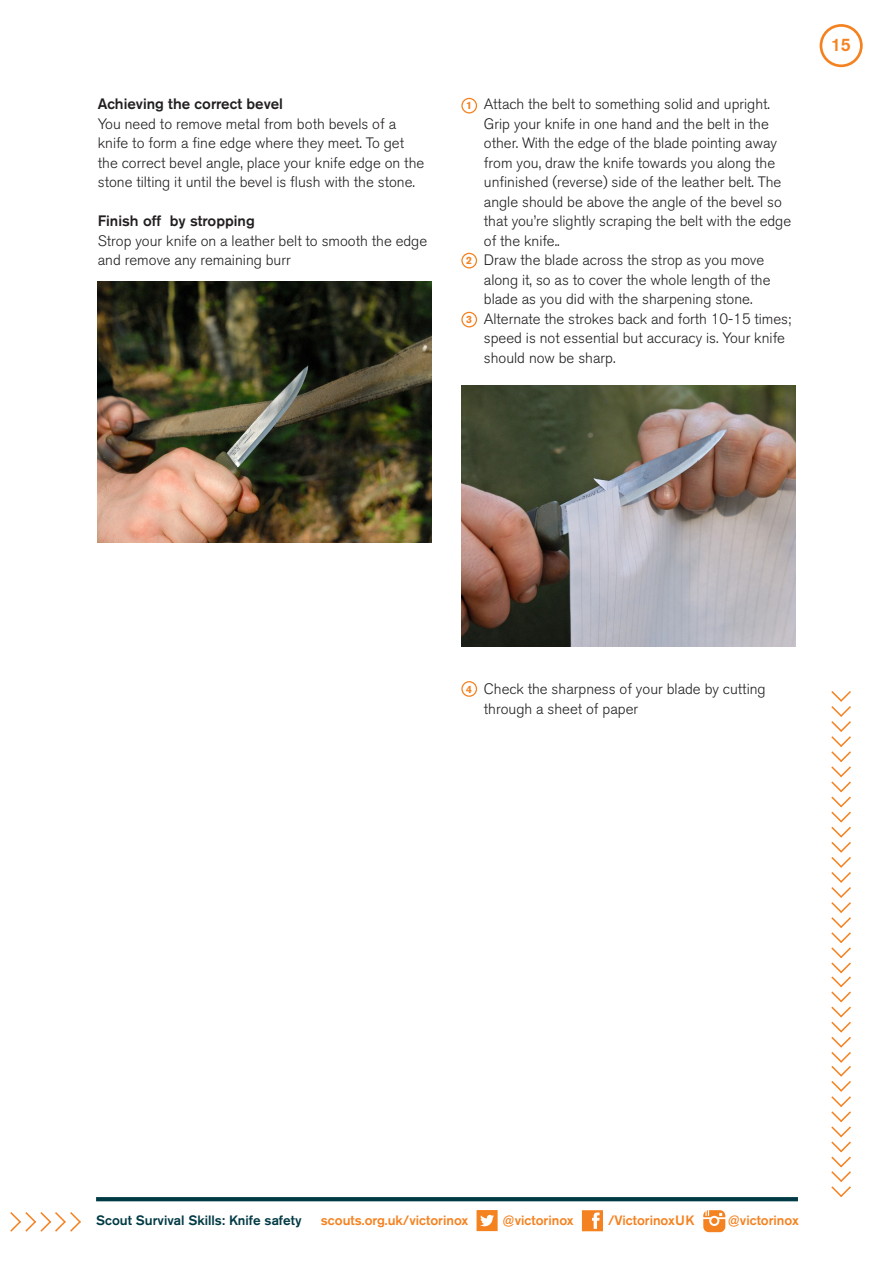
<style>
.page{position:relative;width:893px;height:1263px;background:#fff}
.page>*{position:absolute;margin:0;border:0;box-sizing:border-box;transform-origin:0 0}
.t1{font:500 18px "Akzidenz Grotesk BE";color:#f58220}
.Main_body{font:300 15px/19.5px "Akzidenz Grotesk BE";color:#231f20}
.Main_body-2{font:500 15px "Akzidenz Grotesk BE";color:#231f20}
.t2{font:500 13.5px "Akzidenz Grotesk BE";color:#f58220}
.t3{font:500 13.5px "Akzidenz Grotesk BE";color:#003a44}
.t4{font:700 10.5px "Akzidenz Grotesk BE";color:#f58220}
</style>
<div class="page">
<div style="left:820px;top:24px;width:43px;height:43px;border:3px solid #f58220;border-radius:50%"></div>
<svg style="left:10px;top:1212px;width:71px;height:20px"></svg>
<svg style="left:96px;top:1197px;width:702px;height:4px;fill:#003a44"></svg>
<svg style="left:477px;top:1210px;width:21px;height:21px"></svg>
<svg style="left:582px;top:1210px;width:21px;height:21px"></svg>
<svg style="left:703px;top:1210px;width:22px;height:22px"></svg>
<div style="left:461px;top:98px;width:16px;height:16px;border:1px solid #f58220;border-radius:50%"></div>
<div style="left:461px;top:253px;width:16px;height:15px;border:1px solid #f58220;border-radius:50%"></div>
<div style="left:461px;top:312px;width:16px;height:15px;border:1px solid #f58220;border-radius:50%"></div>
<div style="left:461px;top:681px;width:16px;height:16px;border:1px solid #f58220;border-radius:50%"></div>
<img style="left:98px;top:282px;width:334px;height:261px">
<img style="left:461px;top:386px;width:334px;height:261px">
<svg style="left:831px;top:691px;width:20px;height:506px"></svg>
<p class="Main_body-2" style="left:98px;top:95px;width:187px">Achieving the correct bevel</p>
<p class="Main_body" style="left:98px;top:114px;width:328px">You need to remove metal from both bevels of a knife to form a fine edge where they meet. To get the correct bevel angle, place your knife edge on the stone tilting it until the bevel is flush with the stone.</p>
<p class="Main_body-2" style="left:98px;top:212px;width:158px">Finish off by stropping</p>
<p class="Main_body" style="left:98px;top:231px;width:331px">Strop your knife on a leather belt to smooth the edge and remove any remaining burr</p>
<p class="t4" style="left:466px;top:100px;width:7px">1</p>
<p class="t4" style="left:466px;top:254px;width:7px">2</p>
<p class="t4" style="left:466px;top:313px;width:7px">3</p>
<p class="Main_body" style="left:484px;top:94px;width:309px">Attach the belt to something solid and upright.<br>Grip your knife in one hand and the belt in the other. With the edge of the blade pointing away from you, draw the knife towards you along the unfinished (reverse) side of the leather belt. The angle should be above the angle of the bevel so that you’re slightly scraping the belt with the edge of the knife..</p>
<p class="Main_body" style="left:484px;top:250px;width:288px">Draw the blade across the strop as you move along it, so as to cover the whole length of the blade as you did with the sharpening stone.</p>
<p class="Main_body" style="left:484px;top:309px;width:309px">Alternate the strokes back and forth 10-15 times; speed is not essential but accuracy is. Your knife should now be sharp.</p>
<p class="t1" style="left:831px;top:34px;width:21px">15</p>
<p class="t4" style="left:466px;top:683px;width:7px">4</p>
<p class="Main_body" style="left:484px;top:679px;width:283px">Check the sharpness of your blade by cutting through a sheet of paper</p>
<p class="t3" style="left:96px;top:1212px;width:207px">Scout Survival Skills: Knife safety</p>
<p class="t2" style="left:321px;top:1212px;width:149px">scouts.org.uk/victorinox</p>
<p class="t2" style="left:503px;top:1212px;width:73px">@victorinox</p>
<p class="t2" style="left:608px;top:1212px;width:88px">/VictorinoxUK</p>
<p class="t2" style="left:728px;top:1212px;width:73px">@victorinox</p>
</div>
